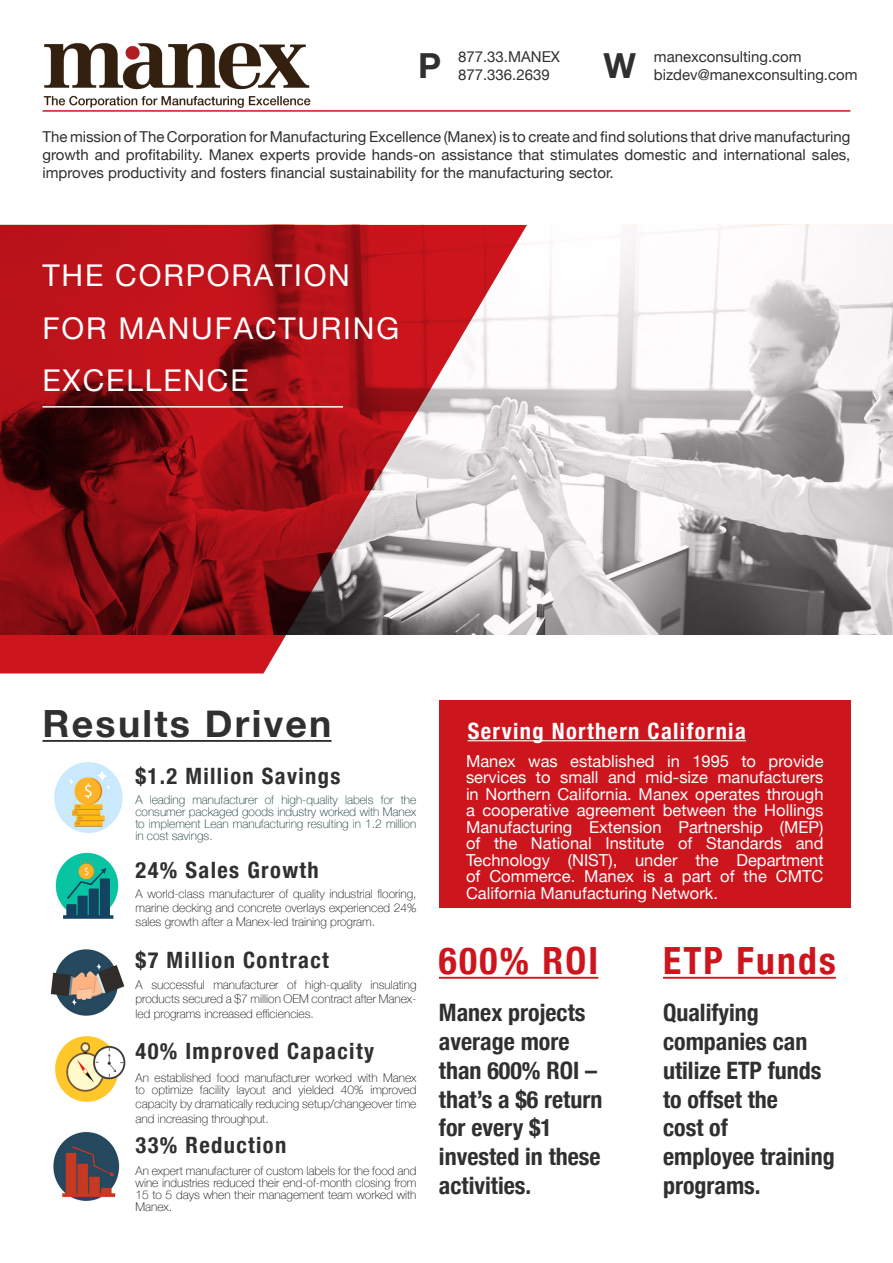
<style>
.page{position:relative;width:893px;height:1263px;background:#fff}
.page>*{position:absolute;margin:0;border:0;box-sizing:border-box;transform-origin:0 0}
.Text_Left_Justify{font:700 condensed 37.5px "Helvetica Neue";letter-spacing:.06em;color:#cd151d}
.Text_Left_Justify-2{font:700 37.5px "Helvetica Neue";letter-spacing:.06em;color:#312f30}
.Text_Center{font:700 34.5px "Helvetica Neue";color:#312f30}
.Text_Left_Justify-3{font:30px "Helvetica Neue";letter-spacing:.06em;color:#fff}
.Text_Left_Justify-4{font:700 condensed 24px/28.8px "Helvetica Neue";color:#312f30}
.Text_Left_Justify-5{font:700 condensed 22.5px "Helvetica Neue";letter-spacing:.06em;color:#312f30}
.Text_Left_Justify-6{font:700 condensed 22.5px "Helvetica Neue";letter-spacing:.06em;color:#fff}
.Text_Left_Justify-7{font:16.5px/16.5px "Helvetica Neue";color:#fff;text-align:justify}
.Text_Left_Justify-8{font:15px/18px "Helvetica Neue";color:#312f30;text-align:justify}
.Text_Left_Justify-9{font:100 12px/12px "Helvetica Neue";color:#070a0a}
.Text_Left_Justify-10{font:100 12px/12px "Helvetica Neue";color:#06312f;text-align:justify}
.Text_Left_Justify-11{font:100 12px/12px "Helvetica Neue";color:#060709;text-align:justify}
.Text_Left_Justify-12{font:100 12px/14.4px "Helvetica Neue";color:#0b0a0e;text-align:justify}
.Text_Left_Justify-13{font:100 12px/14.4px "Helvetica Neue";color:#080709;text-align:justify}
</style>
<div class="page">
<svg style="left:527px;top:225px;width:366px;height:409px"></svg>
<hr style="left:43px;top:110px;width:807px;height:2px;background:#cd151d">
<svg style="left:0;top:225px;width:527px;height:448px;background:#ad4045"></svg>
<div style="left:439px;top:700px;width:411px;height:208px;background:#cd151d"></div>
<hr style="left:43px;top:406px;width:300px;height:2px;background:#fff">
<img style="left:54px;top:762px;width:69px;height:71px">
<img style="left:55px;top:852px;width:64px;height:67px">
<img style="left:55px;top:1036px;width:71px;height:66px">
<img style="left:50px;top:949px;width:75px;height:67px">
<img style="left:53px;top:1132px;width:67px;height:69px">
<hr style="left:43px;top:740px;width:288px;height:2px;background:#312f30">
<hr style="left:468px;top:740px;width:278px;height:1px;background:#fff">
<hr style="left:439px;top:977px;width:159px;height:2px;background:#cd151d">
<hr style="left:663px;top:977px;width:173px;height:2px;background:#cd151d">
<img style="left:44px;top:43px;width:267px;height:64px">
<p class="Text_Center" style="left:418px;top:38px;width:25px">P</p>
<p class="Text_Left_Justify-8" style="left:458px;top:48px;width:103px">877.33.MANEX</p>
<p class="Text_Left_Justify-8" style="left:458px;top:66px;width:93px">877.336.2639</p>
<p class="Text_Center" style="left:603px;top:38px;width:34px">W</p>
<p class="Text_Left_Justify-8" style="left:654px;top:49px;width:149px">manexconsulting.com</p>
<p class="Text_Left_Justify-8" style="left:654px;top:67px;width:205px">bizdev@manexconsulting.com</p>
<p class="Text_Left_Justify-8" style="left:43px;top:128px;width:809px">The mission of The Corporation for Manufacturing Excellence (Manex) is to create and find solutions that drive manufacturing growth and profitability. Manex experts provide hands-on assistance that stimulates domestic and international sales, improves productivity and fosters financial sustainability for the manufacturing sector.</p>
<p class="Text_Left_Justify-3" style="left:43px;top:254px;width:309px">THE CORPORATION</p>
<p class="Text_Left_Justify-3" style="left:43px;top:306px;width:358px">FOR MANUFACTURING</p>
<p class="Text_Left_Justify-3" style="left:43px;top:359px;width:208px">EXCELLENCE</p>
<p class="Text_Left_Justify-2" style="left:43px;top:694px;width:290px">Results Driven</p>
<p class="Text_Left_Justify-5" style="left:135px;top:757px;width:206px">$1.2 Million Savings</p>
<p class="Text_Left_Justify-10" style="left:135px;top:793px;width:282px">A leading manufacturer of high-quality labels for the consumer packaged goods industry worked with Manex to implement Lean manufacturing resulting in 1.2 million in cost savings.</p>
<p class="Text_Left_Justify-5" style="left:136px;top:851px;width:185px">24% Sales Growth</p>
<p class="Text_Left_Justify-12" style="left:136px;top:886px;width:282px">A world-class manufacturer of quality industrial flooring, marine decking and concrete overlays experienced 24% sales growth after a Manex-led training program.</p>
<p class="Text_Left_Justify-5" style="left:136px;top:941px;width:195px">$7 Million Contract</p>
<p class="Text_Left_Justify-13" style="left:136px;top:977px;width:282px">A successful manufacturer of high-quality insulating products secured a $7 million OEM contract after Manex&shy;led programs increased efficiencies.</p>
<p class="Text_Left_Justify-5" style="left:136px;top:1032px;width:240px">40% Improved Capacity</p>
<p class="Text_Left_Justify-9" style="left:136px;top:1071px;width:282px">An established food manufacturer worked with Manex to optimize facility layout and yielded 40% improved</p>
<p class="Text_Left_Justify-9" style="left:136px;top:1096px;width:282px;line-height:14.4px">capacity by dramatically reducing setup/changeover time and increasing throughput.</p>
<p class="Text_Left_Justify-5" style="left:136px;top:1126px;width:152px">33% Reduction</p>
<p class="Text_Left_Justify-11" style="left:136px;top:1164px;width:282px">An expert manufacturer of custom labels for the food and wine industries reduced their end-of-month closing from 15 to 5 days when their management team worked with Manex.</p>
<p class="Text_Left_Justify-6" style="left:468px;top:712px;width:280px">Serving Northern California</p>
<p class="Text_Left_Justify-7" style="left:466px;top:754px;width:359px">Manex was established in 1995 to provide services to small and mid-size manufacturers in Northern California. Manex operates through a cooperative agreement between the Hollings Manufacturing Extension Partnership (MEP) of the National Institute of Standards and Technology (NIST), under the Department of Commerce. Manex is a part of the CMTC California Manufacturing Network.</p>
<p class="Text_Left_Justify" style="left:439px;top:929px;width:161px">600% ROI</p>
<p class="Text_Left_Justify-4" style="left:439px;top:996px;width:165px">Manex projects average more than 600% ROI – that’s a $6 return for every $1 invested in these activities.</p>
<p class="Text_Left_Justify-4" style="left:663px;top:996px;width:173px">Qualifying companies can utilize ETP funds to offset the<br>cost of<br>employee training programs.</p>
<p class="Text_Left_Justify" style="left:663px;top:929px;width:174px">ETP Funds</p>
</div>
